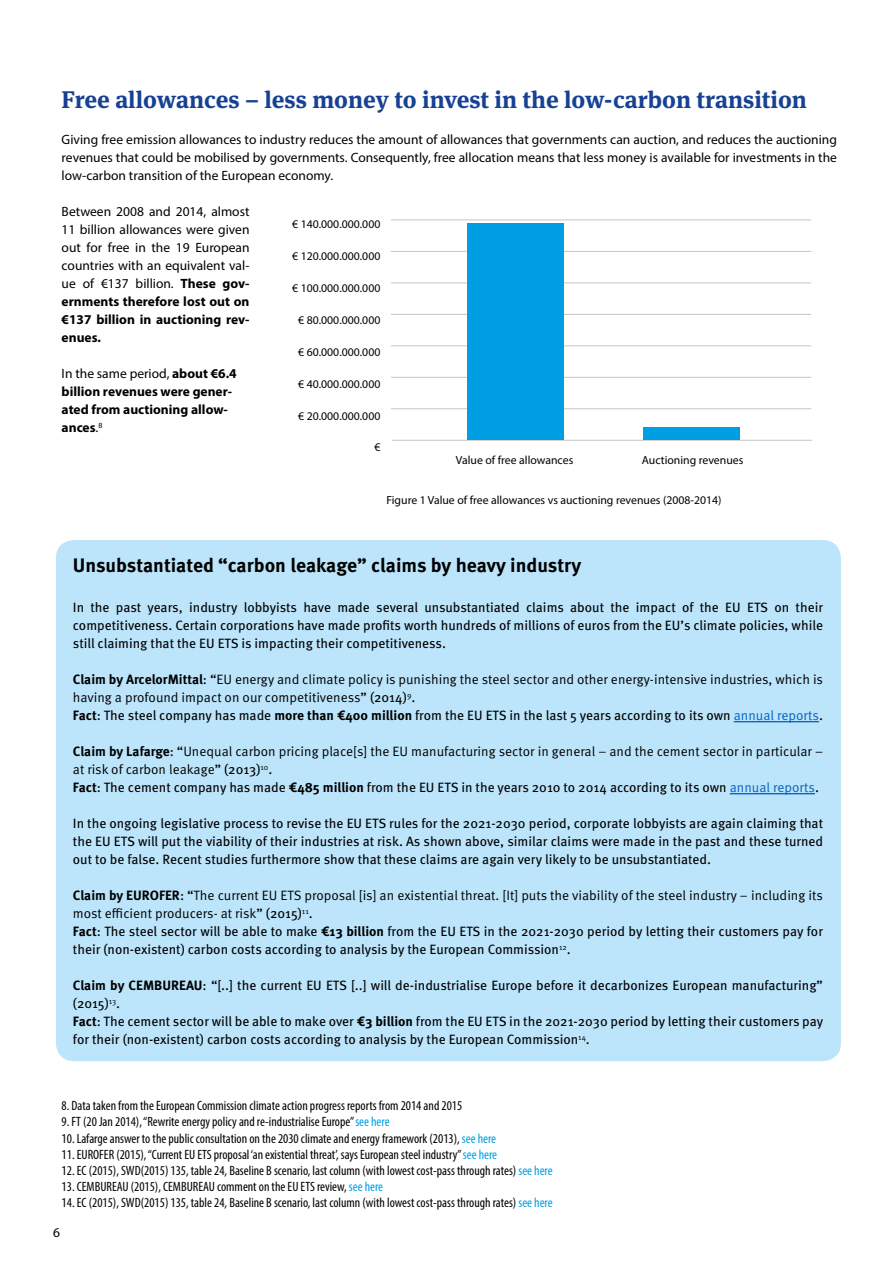
<style>
.page{position:relative;width:893px;height:1263px;background:#fff}
.page>*{position:absolute;margin:0;border:0;box-sizing:border-box;transform-origin:0 0}
.t1{font:700 24px "Meta Serif Pro";color:#164194}
.t2{font:700 19.5px "Meta Pro";letter-spacing:-.005em;color:#000}
.t3{font:13.5px/18px "Meta Pro";color:#000;text-align:justify}
.t4{font:condensed 13.5px "Myriad Pro";color:#000}
.t5{font:13.5px/18px "Myriad Pro";color:#000;text-align:justify}
.t6{font:13.5px/18px "Meta Pro Norm";color:#000}
.t7{font:700 13.5px/18px "Myriad Pro";color:#000}
.t8{font:11.7px "Myriad Pro";color:#000}
.s1{font-weight:700}
.s2{font-weight:400}
.s3{font-family:"Meta Pro";font-weight:700}
.s4{font-family:"Meta Pro"}
.s5{font-family:"Meta Pro Norm";color:#0563c1}
.s6{color:#009fe3}
</style>
<div class="page">
<div style="left:56px;top:540px;width:785px;height:521px;background:#bce4fa;border-radius:18px"></div>
<hr style="left:734px;top:721px;width:85px;height:1px;background:#0563c1">
<hr style="left:730px;top:793px;width:85px;height:1px;background:#0563c1">
<hr style="left:392px;top:440px;width:420px;height:1px;background:#c6c6c6">
<hr style="left:391px;top:408px;width:420px;height:1px;background:#c6c6c6">
<hr style="left:391px;top:377px;width:420px;height:1px;background:#c6c6c6">
<hr style="left:391px;top:345px;width:420px;height:1px;background:#c6c6c6">
<hr style="left:391px;top:314px;width:420px;height:1px;background:#c6c6c6">
<hr style="left:391px;top:282px;width:420px;height:1px;background:#c6c6c6">
<hr style="left:391px;top:251px;width:420px;height:1px;background:#c6c6c6">
<hr style="left:391px;top:220px;width:420px;height:1px;background:#c6c6c6">
<div style="left:643px;top:427px;width:97px;height:13px;background:#009fe3"></div>
<div style="left:467px;top:224px;width:97px;height:216px;background:#009fe3"></div>
<h1 class="t1" style="left:62px;top:80px;width:747px">Free allowances – less money to invest in the low-carbon transition</h1>
<p class="t5" style="left:62px;top:130px;width:777px">Giving free emission allowances to industry reduces the amount of allowances that governments can auction, and reduces the auctioning revenues that could be mobilised by governments. Consequently, free allocation means that less money is available for investments in the low-carbon transition of the European economy.</p>
<p class="t5" style="left:62px;top:202px;width:189px">Between 2008 and 2014, almost 11 billion allowances were given out for free in the 19 European countries with an equivalent val&shy;ue of €137 billion. <span class="s1">These gov&shy;ernments therefore lost out on €137 billion in auctioning rev&shy;enues.</span></p>
<p class="t7" style="left:62px;top:364px;width:177px"><span class="s2">In the same period,</span> about €6.4 billion revenues were gener&shy;ated from auctioning allow&shy;ances<span class="s2">.</span><sup>8</sup></p>
<p class="t8" style="left:292px;top:217px;width:90px">€ 140.000.000.000</p>
<p class="t8" style="left:292px;top:249px;width:90px">€ 120.000.000.000</p>
<p class="t8" style="left:292px;top:281px;width:90px">€ 100.000.000.000</p>
<p class="t8" style="left:298px;top:313px;width:84px">€ 80.000.000.000</p>
<p class="t8" style="left:298px;top:345px;width:84px">€ 60.000.000.000</p>
<p class="t8" style="left:298px;top:376px;width:84px">€ 40.000.000.000</p>
<p class="t8" style="left:298px;top:408px;width:84px">€ 20.000.000.000</p>
<p class="t8" style="left:374px;top:439px;width:8px">€</p>
<p class="t8" style="left:456px;top:453px;width:119px">Value of free allowances</p>
<p class="t8" style="left:642px;top:453px;width:103px">Auctioning revenues</p>
<p class="t8" style="left:386px;top:492px;width:337px">Figure 1 Value of free allowances vs auctioning revenues (2008-2014)</p>
<h2 class="t2" style="left:73px;top:550px;width:510px">Unsubstantiated “carbon leakage” claims by heavy industry</h2>
<p class="t3" style="left:73px;top:597px;width:752px">In the past years, industry lobbyists have made several unsubstantiated claims about the impact of the EU ETS on their competitiveness. Certain corporations have made profits worth hundreds of millions of euros from the EU’s climate policies, while still claiming that the EU ETS is impacting their competitiveness.</p>
<p class="t6" style="left:73px;top:669px;width:752px"><span class="s3">Claim by ArcelorMittal</span><span class="s4">: “</span>EU energy and climate policy is punishing the steel sector and other energy-intensive industries, which is having a profound impact on our competitiveness<span class="s4">” (2014)</span><sup>9</sup><span class="s4">.</span></p>
<p class="t3" style="left:73px;top:705px;width:751px"><span class="s1">Fact</span>: The steel company has made <span class="s1">more than €400 million</span> from the EU ETS in the last 5 years according to its own <span class="s5">annual reports</span>.</p>
<p class="t6" style="left:73px;top:741px;width:752px"><span class="s3">Claim by Lafarge</span><span class="s4">: “</span>Unequal carbon pricing place[s] the EU manufacturing sector in general – and the cement sector in particular – at risk of carbon leakage<span class="s4">” (2013)</span><sup>10</sup><span class="s4">.</span></p>
<p class="t3" style="left:73px;top:777px;width:747px"><span class="s1">Fact</span>: The cement company has made <span class="s1">€485 million</span> from the EU ETS in the years 2010 to 2014 according to its own <span class="s5">annual reports</span>.</p>
<p class="t3" style="left:73px;top:813px;width:752px">In the ongoing legislative process to revise the EU ETS rules for the 2021-2030 period, corporate lobbyists are again claiming that the EU ETS will put the viability of their industries at risk. As shown above, similar claims were made in the past and these turned out to be false. Recent studies furthermore show that these claims are again very likely to be unsubstantiated.</p>
<p class="t6" style="left:73px;top:885px;width:752px"><span class="s3">Claim by EUROFER</span><span class="s4">: “</span>The current EU ETS proposal [is] an existential threat. [It] puts the viability of the steel industry – including its most efficient producers- at risk<span class="s4">” (2015)</span><sup>11</sup><span class="s4">.</span></p>
<p class="t3" style="left:73px;top:921px;width:752px"><span class="s1">Fact</span>: The steel sector will be able to make <span class="s1">€13 billion</span> from the EU ETS in the 2021-2030 period by letting their customers pay for their (non-existent) carbon costs according to analysis by the European Commission<sup>12</sup>.</p>
<p class="t3" style="left:73px;top:975px;width:752px;text-align:left"><span class="s1">Claim by CEMBUREAU</span>: “[..] the current EU ETS [..] will de-industrialise Europe before it decarbonizes European manufacturing” (2015)<sup>13</sup>.<br><span class="s1">Fact</span>: The cement sector will be able to make over <span class="s1">€3 billion</span> from the EU ETS in the 2021-2030 period by letting their customers pay for their (non-existent) carbon costs according to analysis by the European Commission<sup>14</sup>.</p>
<p class="t4" style="left:62px;top:1097px;width:402px">8. Data taken from the European Commission climate action progress reports from 2014 and 2015</p>
<p class="t4" style="left:62px;top:1114px;width:329px">9. FT (20 Jan 2014), “Rewrite energy policy and re-industrialise Europe” <span class="s6">see here</span></p>
<p class="t4" style="left:62px;top:1130px;width:436px">10. Lafarge answer to the public consultation on the 2030 climate and energy framework (2013), <span class="s6">see here</span></p>
<p class="t4" style="left:62px;top:1146px;width:437px">11. EUROFER (2015), “Current EU ETS proposal ‘an existential threat’, says European steel industry” <span class="s6">see here</span></p>
<p class="t4" style="left:62px;top:1162px;width:492px">12. EC (2015), SWD(2015) 135, table 24, Baseline B scenario, last column (with lowest cost-pass through rates) <span class="s6">see here</span></p>
<p class="t4" style="left:62px;top:1178px;width:323px">13. CEMBUREAU (2015), CEMBUREAU comment on the EU ETS review, <span class="s6">see here</span></p>
<p class="t4" style="left:62px;top:1195px;width:492px">14. EC (2015), SWD(2015) 135, table 24, Baseline B scenario, last column (with lowest cost-pass through rates) <span class="s6">see here</span></p>
<p class="t5" style="left:53px;top:1223px;width:8px">6</p>
</div>
